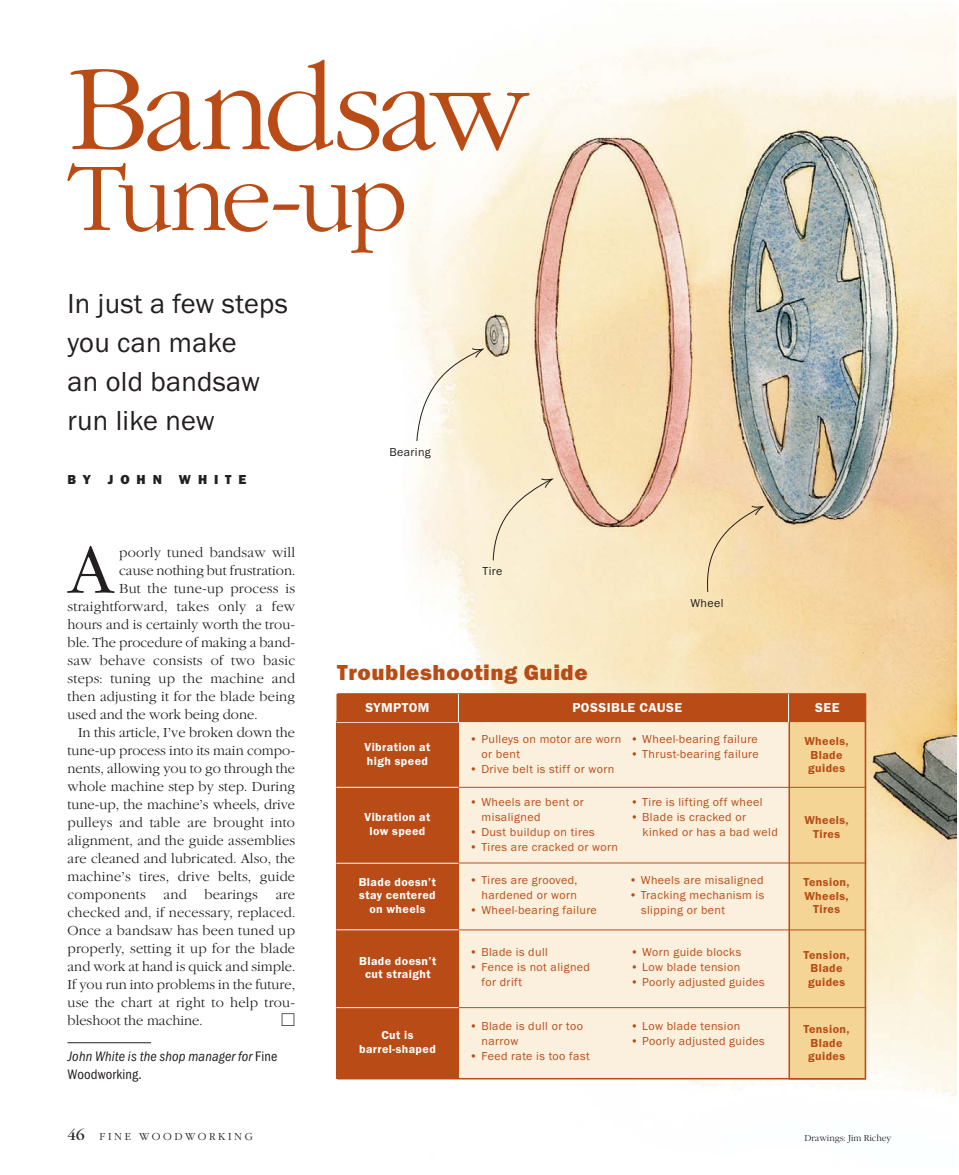
<style>
.page{position:relative;width:959px;height:1175px;background:#fff}
.page>*{position:absolute;margin:0;border:0;box-sizing:border-box;transform-origin:0 0}
.t1{font:118.5px "L Garamond";letter-spacing:-.045em;color:#b94c16}
.t2{font:94.5px "L Garamond";letter-spacing:-.055em;color:#b94c16}
.t3{font:68.7px "L Garamond";color:#231f20}
.t4{font:28.5px/39px "Franklin Gothic Itc T";letter-spacing:.01em;color:#231f20}
.t5{font:800 22.5px "Franklin Gothic Itc T";letter-spacing:.025em;color:#b94c16}
.t6{font:italic condensed 14.25px/18px "Franklin Gothic Itc T";letter-spacing:.01em;color:#231f20}
.t7{font:13.5px/18px "L Garamond";letter-spacing:.01em;color:#231f20;text-align:justify}
.t8{font:600 13.5px "Franklin Gothic Itc T";letter-spacing:.035em;color:#fff}
.t9{font:800 13.5px "Franklin Gothic Itc T";letter-spacing:.51em;color:#231f20}
.t10{font:12px/15px "Franklin Gothic Itc T";letter-spacing:.035em;color:#b94c16}
.t11{font:600 12px/13.5px "Franklin Gothic Itc T";letter-spacing:.035em;color:#fff;text-align:center}
.t12{font:600 12px/13.5px "Franklin Gothic Itc T";letter-spacing:.035em;color:#b94c16;text-align:center}
.t13{font:12px "Franklin Gothic Itc T";letter-spacing:.035em;color:#231f20}
.t14{font:10.5px "L Garamond";letter-spacing:.25em;color:#231f20}
.t15{font:9px "L Garamond";color:#231f20}
.s1{font-style:normal}
.s2{font-family:"Garamond";font-size:15px}
</style>
<div class="page">
<img style="left:348px;top:23px;width:608px;height:1073px">
<div style="left:338px;top:694px;width:527px;height:384px;background:#fbf0de"></div>
<div style="left:789px;top:721px;width:76px;height:357px;background:#f5d596"></div>
<div style="left:788px;top:720px;width:78px;height:359px;border:2px solid #b94c16"></div>
<hr style="left:416px;top:787px;width:450px;height:1px;background:#b94c16">
<hr style="left:401px;top:862px;width:465px;height:1px;background:#b94c16">
<hr style="left:396px;top:929px;width:470px;height:1px;background:#b94c16">
<hr style="left:405px;top:1007px;width:461px;height:1px;background:#b94c16">
<div style="left:336px;top:721px;width:122px;height:358px;background:#b94c16"></div>
<hr style="left:336px;top:929px;width:122px;height:1px;background:#fff">
<hr style="left:336px;top:1007px;width:122px;height:1px;background:#fff">
<hr style="left:68px;top:1042px;width:83px;height:1px;background:#231f20">
<hr style="left:336px;top:787px;width:122px;height:1px;background:#fff">
<hr style="left:336px;top:722px;width:122px;height:1px;background:#fff">
<hr style="left:336px;top:862px;width:122px;height:1px;background:#fff">
<div style="left:337px;top:694px;width:528px;height:27px;background:#b94c16"></div>
<div style="left:336px;top:694px;width:530px;height:28px;border:2px solid #b94c16"></div>
<svg style="left:458px;top:694px;width:1px;height:28px"></svg>
<svg style="left:788px;top:694px;width:1px;height:28px"></svg>
<svg style="left:416px;top:347px;width:69px;height:95px"></svg>
<div style="left:492px;top:478px;width:62px;height:83px;background:#f9eed1"></div>
<svg style="left:705px;top:505px;width:60px;height:88px;background:#f1d8aa"></svg>
<h1 class="t1" style="left:67px;top:57px;width:462px">Bandsaw</h1>
<h2 class="t2" style="left:67px;top:157px;width:341px">Tune-up</h2>
<h3 class="t4" style="left:68px;top:287px;width:222px">In just a few steps you can make<br>an old bandsaw run like new</h3>
<p class="t9" style="left:68px;top:475px;width:25px">B Y</p>
<p class="t9" style="left:108px;top:475px;width:56px">JOHN</p>
<p class="t9" style="left:179px;top:475px;width:69px">WHITE</p>
<h3 class="t3" style="left:67px;top:539px;width:48px">A</h3>
<p class="t7" style="left:119px;top:544px;width:177px">poorly tuned bandsaw will</p>
<p class="t7" style="left:119px;top:562px;width:177px">cause nothing but frustration.</p>
<p class="t7" style="left:119px;top:580px;width:177px">But the tune-up process is</p>
<p class="t7" style="left:67px;top:598px;width:229px">straightforward, takes only a few</p>
<p class="t7" style="left:67px;top:616px;width:229px">hours and is certainly worth the trou-</p>
<p class="t7" style="left:67px;top:634px;width:229px">ble. The procedure of making a band-</p>
<p class="t7" style="left:67px;top:652px;width:229px">saw behave consists of two basic</p>
<p class="t7" style="left:67px;top:670px;width:229px">steps: tuning up the machine and</p>
<p class="t7" style="left:67px;top:688px;width:229px">then adjusting it for the blade being</p>
<p class="t7" style="left:67px;top:706px;width:191px">used and the work being done.</p>
<p class="t7" style="left:78px;top:724px;width:218px">In this article, I’ve broken down the</p>
<p class="t7" style="left:67px;top:742px;width:229px">tune-up process into its main compo-</p>
<p class="t7" style="left:67px;top:760px;width:229px">nents, allowing you to go through the</p>
<p class="t7" style="left:67px;top:778px;width:229px">whole machine step by step. During</p>
<p class="t7" style="left:67px;top:796px;width:229px">tune-up, the machine’s wheels, drive</p>
<p class="t7" style="left:67px;top:814px;width:229px">pulleys and table are brought into</p>
<p class="t7" style="left:67px;top:832px;width:229px">alignment, and the guide assemblies</p>
<p class="t7" style="left:67px;top:850px;width:229px">are cleaned and lubricated. Also, the</p>
<p class="t7" style="left:67px;top:868px;width:229px">machine’s tires, drive belts, guide</p>
<p class="t7" style="left:67px;top:886px;width:80px">components</p>
<p class="t7" style="left:163px;top:886px;width:25px">and</p>
<p class="t7" style="left:204px;top:886px;width:55px">bearings</p>
<p class="t7" style="left:67px;top:886px;width:229px;text-indent:208px">are checked and, if necessary, replaced.<br>Once a bandsaw has been tuned up properly, setting it up for the blade and work at hand is quick and simple.<br>If you run into problems in the future, use the chart at right to help trou&shy;bleshoot the machine.</p>
<p class="t6" style="left:68px;top:1048px;width:211px">John White is the shop manager for <span class="s1">Fine<br>Woodworking.</span></p>
<p class="t14" style="left:68px;top:1131px;width:187px"><span class="s2">46</span> FINE WOODWORKING</p>
<p class="t13" style="left:389px;top:448px;width:43px">Bearing</p>
<p class="t13" style="left:482px;top:567px;width:21px">Tire</p>
<p class="t13" style="left:690px;top:599px;width:35px">Wheel</p>
<h3 class="t5" style="left:337px;top:665px;width:252px">Troubleshooting Guide</h3>
<p class="t8" style="left:365px;top:703px;width:66px">SYMPTOM</p>
<p class="t8" style="left:815px;top:703px;width:26px">SEE</p>
<p class="t8" style="left:572px;top:703px;width:111px">POSSIBLE CAUSE</p>
<p class="t11" style="left:364px;top:741px;width:67px;text-align:left">Vibration at high speed</p>
<p class="t11" style="left:364px;top:811px;width:67px">Vibration at low speed</p>
<p class="t11" style="left:359px;top:876px;width:79px">Blade doesn’t stay centered on wheels</p>
<p class="t11" style="left:359px;top:955px;width:79px">Blade doesn’t cut straight</p>
<p class="t11" style="left:359px;top:1029px;width:78px">Cut is barrel-shaped</p>
<p class="t10" style="left:481px;top:732px;width:141px;text-indent:-12px">• Pulleys on motor are worn or bent</p>
<p class="t10" style="left:469px;top:762px;width:146px">• Drive belt is stiff or worn</p>
<p class="t10" style="left:630px;top:732px;width:129px">• Wheel-bearing failure</p>
<p class="t10" style="left:630px;top:747px;width:130px">• Thrust-bearing failure</p>
<p class="t12" style="left:804px;top:735px;width:46px">Wheels,<br>Blade guides</p>
<p class="t10" style="left:481px;top:795px;width:104px;text-indent:-12px">• Wheels are bent or misaligned</p>
<p class="t10" style="left:469px;top:825px;width:126px">• Dust buildup on tires</p>
<p class="t10" style="left:469px;top:840px;width:150px">• Tires are cracked or worn</p>
<p class="t10" style="left:630px;top:795px;width:133px">• Tire is lifting off wheel</p>
<p class="t10" style="left:642px;top:810px;width:137px;text-indent:-12px">• Blade is cracked or kinked or has a bad weld</p>
<p class="t12" style="left:804px;top:814px;width:46px">Wheels,<br>Tires</p>
<p class="t10" style="left:469px;top:873px;width:109px;text-align:right">• Tires are grooved, hardened or worn</p>
<p class="t10" style="left:469px;top:903px;width:129px">• Wheel-bearing failure</p>
<p class="t10" style="left:469px;top:945px;width:80px">• Blade is dull</p>
<p class="t10" style="left:481px;top:960px;width:110px;text-indent:-12px">• Fence is not aligned for drift</p>
<p class="t10" style="left:481px;top:1019px;width:103px;text-indent:-12px">• Blade is dull or too narrow</p>
<p class="t10" style="left:469px;top:1049px;width:122px">• Feed rate is too fast</p>
<p class="t10" style="left:629px;top:873px;width:136px">• Wheels are misaligned</p>
<p class="t10" style="left:641px;top:888px;width:125px;text-indent:-12px">• Tracking mechanism is slipping or bent</p>
<p class="t10" style="left:630px;top:945px;width:112px">• Worn guide blocks</p>
<p class="t10" style="left:630px;top:960px;width:111px">• Low blade tension</p>
<p class="t10" style="left:630px;top:975px;width:136px">• Poorly adjusted guides</p>
<p class="t10" style="left:630px;top:1019px;width:111px">• Low blade tension</p>
<p class="t10" style="left:630px;top:1034px;width:136px">• Poorly adjusted guides</p>
<p class="t12" style="left:803px;top:876px;width:48px">Tension,<br>Wheels,<br>Tires</p>
<p class="t12" style="left:803px;top:949px;width:48px">Tension,<br>Blade guides</p>
<p class="t12" style="left:803px;top:1023px;width:48px">Tension,<br>Blade guides</p>
<p class="t15" style="left:804px;top:1134px;width:88px">Drawings: Jim Richey</p>
</div>
